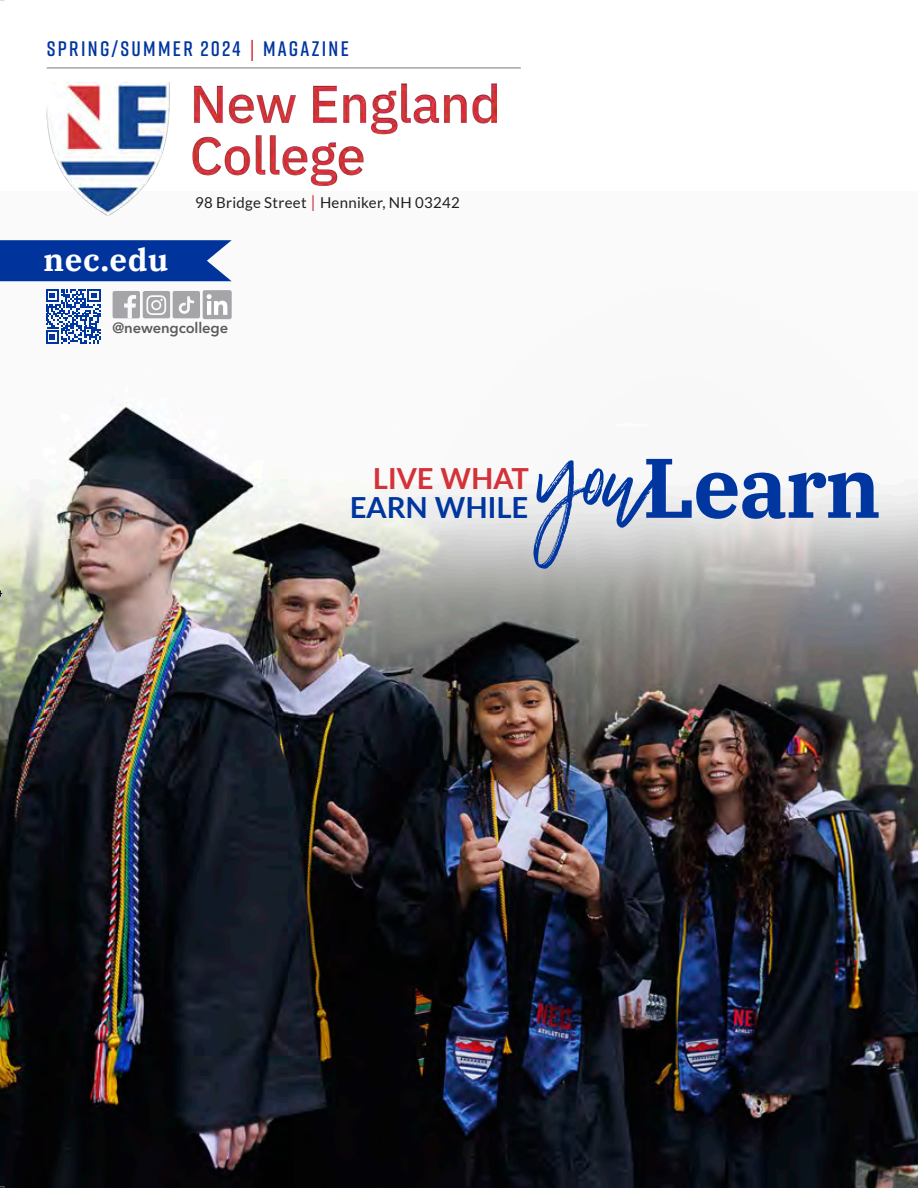
<style>
.page{position:relative;width:918px;height:1188px;background:#fff}
.page>*{position:absolute;margin:0;border:0;box-sizing:border-box;transform-origin:0 0}
.t1{font:195px "Wilderness Typeface";color:#0036a0}
.t2{font:700 84.45px "IBM Plex Serif";letter-spacing:-.025em;color:#0036a0}
.t3{font:700 31.2px "IBM Plex Serif";letter-spacing:.02em;color:#fff}
.t4{font:700 29.1px "Lato";color:#0036a0}
.t5{font:700 29.1px "Lato";color:#d43238}
.t6{font:600 21px "Rift";letter-spacing:.11em;color:#0036a0}
.t7{font:15px "Lato";letter-spacing:.02em;color:#231f20}
.t8{font:600 14.7px "Avenir Next LT Pro";letter-spacing:-.01em;color:#5c5c5f}
.s1{font-family:"Lato";font-weight:300;font-size:30px;color:#d43238}
.s2{font-weight:300;font-size:22.5px;color:#d43238}
</style>
<div class="page">
<img style="left:0;top:215px;width:918px;height:973px">
<img style="left:47px;top:83px;width:449px;height:132px">
<hr style="left:47px;top:67px;width:474px;height:2px;background:#a5a5a9">
<svg style="left:0;top:240px;width:232px;height:41px"></svg>
<svg style="left:46px;top:289px;width:55px;height:55px"></svg>
<svg style="left:113px;top:291px;width:87px;height:27px"></svg>
<div style="left:203px;top:290px;width:29px;height:29px;background:#a5a5a9;border-radius:2px"></div>
<svg style="left:207px;top:294px;width:20px;height:21px"></svg>
<div style="left:324px;top:196px;width:594px;height:707px;background:#5b6162;opacity:.75"></div>
<svg style="left:0;top:585px;width:2px;height:17px"></svg>
<p class="t6" style="left:47px;top:34px;width:304px">SPRING/SUMMER 2024 <span class="s1">I</span> MAGAZINE</p>
<p class="t3" style="left:43px;top:235px;width:126px">nec.edu</p>
<p class="t7" style="left:195px;top:194px;width:266px">98 Bridge Street <span class="s2">I</span> Henniker, NH 03242</p>
<p class="t8" style="left:113px;top:319px;width:117px">@newengcollege</p>
<p class="t2" style="left:643px;top:421px;width:240px">Learn</p>
<p class="t5" style="left:373px;top:457px;width:158px">LIVE WHAT</p>
<p class="t1" style="left:538px;top:381px;width:117px">you</p>
<p class="t4" style="left:350px;top:486px;width:180px">EARN WHILE</p>
</div>
